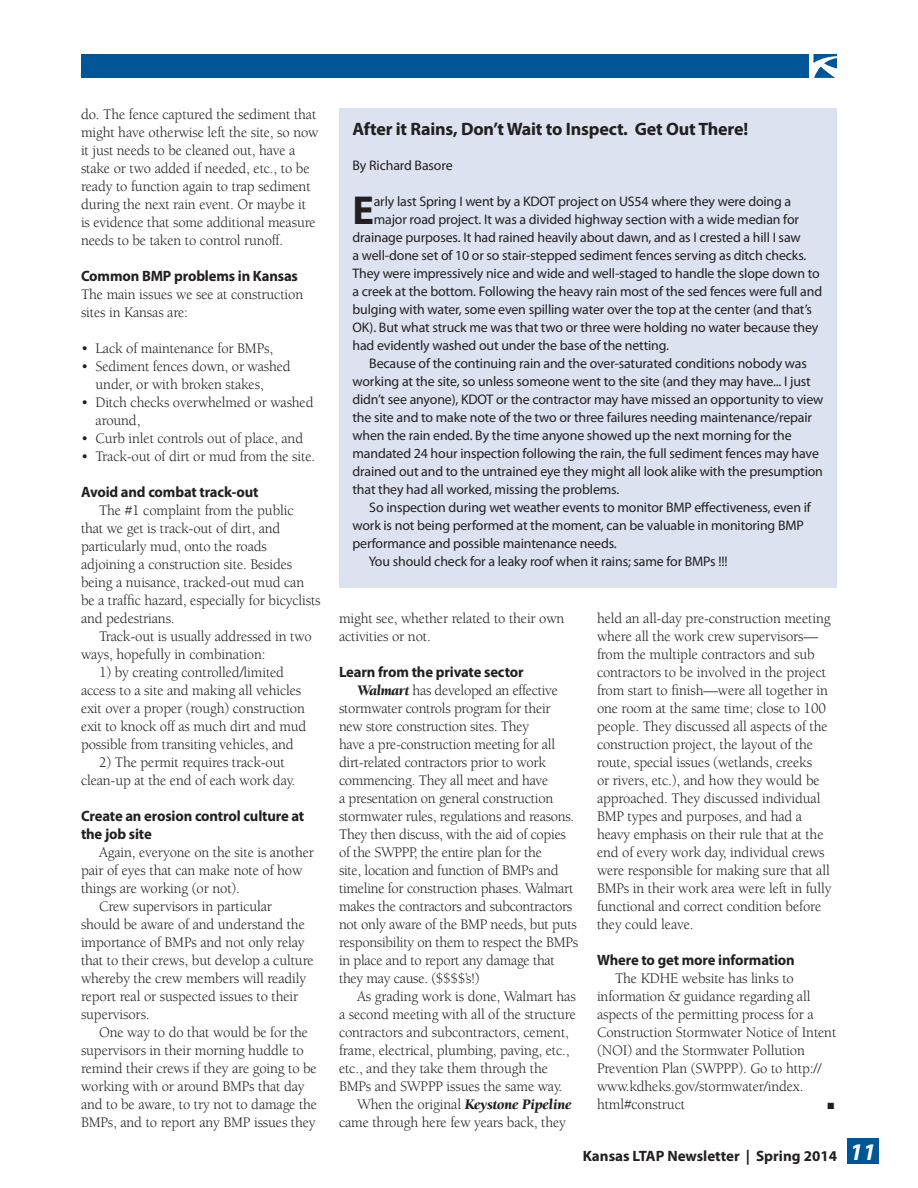
<style>
.page{position:relative;width:918px;height:1188px;background:#fff}
.page>*{position:absolute;margin:0;border:0;box-sizing:border-box;transform-origin:0 0}
.t1{font:700 40.65px "Myriad Pro";color:#231f20}
.t2{font:700 18px "Myriad Pro";letter-spacing:-.01em;color:#231f20}
.t3{font:15px/18px "Berkeley";letter-spacing:-.01em;color:#231f20}
.t4{font:700 15px/18px "Myriad Pro";letter-spacing:-.01em;color:#231f20}
.t5{font:italic 900 15px "Berkeley";letter-spacing:-.01em;color:#231f20}
.t6{font:13.8px "Myriad Pro";letter-spacing:-.01em;color:#231f20}
.t7{font:9px "Zapf Dingbats ITC";color:#231f20}
.s1{font-weight:900;font-style:italic}
.s2{font-weight:400;font-style:normal}
.s3{font-style:italic;font-size:24px;color:#fff}
</style>
<div class="page">
<div style="left:847px;top:1138px;width:32px;height:26px;background:#005697"></div>
<svg style="left:813px;top:54px;width:24px;height:24px"></svg>
<div style="left:81px;top:54px;width:727px;height:24px;background:#005697"></div>
<div style="left:339px;top:108px;width:498px;height:480px;background:#dce2ef"></div>
<p class="t3" style="left:81px;top:106px;width:239px">do. The fence captured the sediment that might have otherwise left the site, so now it just needs to be cleaned out, have a stake or two added if needed, etc., to be ready to function again to trap sediment during the next rain event. Or maybe it is evidence that some additional measure needs to be taken to control runoff.</p>
<p class="t4" style="left:81px;top:267px;width:218px">Common BMP problems in Kansas</p>
<p class="t3" style="left:81px;top:286px;width:224px">The main issues we see at construction sites in Kansas are:</p>
<p class="t3" style="left:81px;top:340px;width:194px">• Lack of maintenance for BMPs,</p>
<p class="t3" style="left:96px;top:358px;width:197px;text-indent:-15px">• Sediment fences down, or washed under, or with broken stakes,</p>
<p class="t3" style="left:96px;top:394px;width:220px;text-indent:-15px">• Ditch checks overwhelmed or washed around,</p>
<p class="t3" style="left:81px;top:430px;width:224px">• Curb inlet controls out of place, and</p>
<p class="t3" style="left:81px;top:448px;width:236px">• Track-out of dirt or mud from the site.</p>
<p class="t4" style="left:81px;top:483px;width:179px">Avoid and combat track-out</p>
<p class="t3" style="left:81px;top:502px;width:241px;text-indent:18px">The #1 complaint from the public<br>that we get is track-out of dirt, and particularly mud, onto the roads adjoining a construction site. Besides being a nuisance, tracked-out mud can be a traffic hazard, especially for bicyclists and pedestrians.</p>
<p class="t3" style="left:81px;top:628px;width:232px;text-indent:18px">Track-out is usually addressed in two ways, hopefully in combination:</p>
<p class="t3" style="left:81px;top:664px;width:227px;text-indent:18px">1) by creating controlled/limited access to a site and making all vehicles exit over a proper (rough) construction exit to knock off as much dirt and mud possible from transiting vehicles, and</p>
<p class="t3" style="left:81px;top:754px;width:216px;text-align:center">2) The permit requires track-out clean-up at the end of each work day.</p>
<p class="t4" style="left:81px;top:807px;width:225px">Create an erosion control culture at the job site</p>
<p class="t3" style="left:99px;top:844px;width:217px">Again, everyone on the site is another</p>
<p class="t3" style="left:81px;top:862px;width:223px">pair of eyes that can make note of how</p>
<p class="t3" style="left:81px;top:880px;width:161px">things are working (or not).</p>
<p class="t3" style="left:99px;top:898px;width:175px">Crew supervisors in particular</p>
<p class="t3" style="left:81px;top:916px;width:225px">should be aware of and understand the</p>
<p class="t3" style="left:81px;top:934px;width:225px">importance of BMPs and not only relay</p>
<p class="t3" style="left:81px;top:952px;width:234px">that to their crews, but develop a culture</p>
<p class="t3" style="left:81px;top:970px;width:227px">whereby the crew members will readily</p>
<p class="t3" style="left:81px;top:988px;width:219px">report real or suspected issues to their</p>
<p class="t3" style="left:81px;top:1006px;width:70px">supervisors.</p>
<p class="t3" style="left:99px;top:1024px;width:211px">One way to do that would be for the</p>
<p class="t3" style="left:81px;top:1042px;width:224px">supervisors in their morning huddle to</p>
<p class="t3" style="left:81px;top:1060px;width:237px">remind their crews if they are going to be</p>
<p class="t3" style="left:81px;top:1078px;width:225px">working with or around BMPs that day</p>
<p class="t3" style="left:81px;top:1096px;width:238px">and to be aware, to try not to damage the</p>
<p class="t3" style="left:81px;top:1114px;width:236px">BMPs, and to report any BMP issues they</p>
<p class="t2" style="left:352px;top:117px;width:397px">After it Rains, Don’t Wait to Inspect. Get Out There!</p>
<p class="t6" style="left:352px;top:157px;width:102px">By Richard Basore</p>
<h1 class="t1" style="left:352px;top:183px;width:23px">E</h1>
<p class="t6" style="left:374px;top:193px;width:419px">arly last Spring I went by a KDOT project on US54 where they were doing a</p>
<p class="t6" style="left:374px;top:211px;width:427px">major road project. It was a divided highway section with a wide median for</p>
<p class="t6" style="left:352px;top:229px;width:450px">drainage purposes. It had rained heavily about dawn, and as I crested a hill I saw</p>
<p class="t6" style="left:352px;top:247px;width:455px">a well-done set of 10 or so stair-stepped sediment fences serving as ditch checks.</p>
<p class="t6" style="left:352px;top:264px;width:469px">They were impressively nice and wide and well-staged to handle the slope down to</p>
<p class="t6" style="left:352px;top:282px;width:471px">a creek at the bottom. Following the heavy rain most of the sed fences were full and</p>
<p class="t6" style="left:352px;top:300px;width:461px">bulging with water, some even spilling water over the top at the center (and that’s</p>
<p class="t6" style="left:352px;top:318px;width:468px">OK). But what struck me was that two or three were holding no water because they</p>
<p class="t6" style="left:352px;top:336px;width:318px">had evidently washed out under the base of the netting.</p>
<p class="t6" style="left:369px;top:354px;width:439px">Because of the continuing rain and the over-saturated conditions nobody was</p>
<p class="t6" style="left:352px;top:372px;width:460px">working at the site, so unless someone went to the site (and they may have... I just</p>
<p class="t6" style="left:352px;top:390px;width:472px">didn’t see anyone), KDOT or the contractor may have missed an opportunity to view</p>
<p class="t6" style="left:352px;top:408px;width:461px">the site and to make note of the two or three failures needing maintenance/repair</p>
<p class="t6" style="left:352px;top:426px;width:441px">when the rain ended. By the time anyone showed up the next morning for the</p>
<p class="t6" style="left:352px;top:444px;width:468px">mandated 24 hour inspection following the rain, the full sediment fences may have</p>
<p class="t6" style="left:352px;top:462px;width:472px">drained out and to the untrained eye they might all look alike with the presumption</p>
<p class="t6" style="left:352px;top:480px;width:268px">that they had all worked, missing the problems.</p>
<p class="t6" style="left:369px;top:498px;width:443px">So inspection during wet weather events to monitor BMP effectiveness, even if</p>
<p class="t6" style="left:352px;top:516px;width:453px">work is not being performed at the moment, can be valuable in monitoring BMP</p>
<p class="t6" style="left:352px;top:534px;width:266px">performance and possible maintenance needs.</p>
<p class="t6" style="left:369px;top:552px;width:361px">You should check for a leaky roof when it rains; same for BMPs !!!</p>
<p class="t3" style="left:339px;top:610px;width:227px">might see, whether related to their own activities or not.</p>
<p class="t4" style="left:339px;top:663px;width:186px">Learn from the private sector</p>
<p class="t3" style="left:339px;top:682px;width:241px;text-indent:18px"><span class="s1">Walmart</span> has developed an effective stormwater controls program for their new store construction sites. They<br>have a pre-construction meeting for all dirt-related contractors prior to work commencing. They all meet and have<br>a presentation on general construction stormwater rules, regulations and reasons.<br>They then discuss, with the aid of copies of the SWPPP, the entire plan for the<br>site, location and function of BMPs and timeline for construction phases. Walmart makes the contractors and subcontractors not only aware of the BMP needs, but puts responsibility on them to respect the BMPs in place and to report any damage that they may cause. ($$$$’s!)</p>
<p class="t3" style="left:357px;top:988px;width:220px">As grading work is done, Walmart has</p>
<p class="t3" style="left:339px;top:1006px;width:238px">a second meeting with all of the structure</p>
<p class="t3" style="left:339px;top:1024px;width:231px">contractors and subcontractors, cement,</p>
<p class="t3" style="left:339px;top:1042px;width:232px">frame, electrical, plumbing, paving, etc.,</p>
<p class="t3" style="left:339px;top:1060px;width:210px">etc., and they take them through the</p>
<p class="t3" style="left:339px;top:1078px;width:225px">BMPs and SWPPP issues the same way.</p>
<p class="t5" style="left:357px;top:1097px;width:216px"><span class="s2">When the original</span> Keystone Pipeline</p>
<p class="t3" style="left:339px;top:1114px;width:229px">came through here few years back, they</p>
<p class="t3" style="left:597px;top:610px;width:236px">held an all-day pre-construction meeting where all the work crew supervisors— from the multiple contractors and sub contractors to be involved in the project from start to finish—were all together in one room at the same time; close to 100 people. They discussed all aspects of the construction project, the layout of the route, special issues (wetlands, creeks<br>or rivers, etc.), and how they would be approached. They discussed individual BMP types and purposes, and had a heavy emphasis on their rule that at the end of every work day, individual crews were responsible for making sure that all BMPs in their work area were left in fully functional and correct condition before they could leave.</p>
<p class="t4" style="left:597px;top:951px;width:199px">Where to get more information</p>
<p class="t3" style="left:597px;top:970px;width:241px;text-indent:18px">The KDHE website has links to information &amp; guidance regarding all aspects of the permitting process for a Construction Stormwater Notice of Intent (NOI) and the Stormwater Pollution Prevention Plan (SWPPP). Go to http:// www.kdheks.gov/stormwater/index. html#construct</p>
<p class="t7" style="left:828px;top:1102px;width:8px">■</p>
<p class="t4" style="left:583px;top:1146px;width:294px">Kansas LTAP Newsletter | Spring 2014 <span class="s3">11</span></p>
</div>
